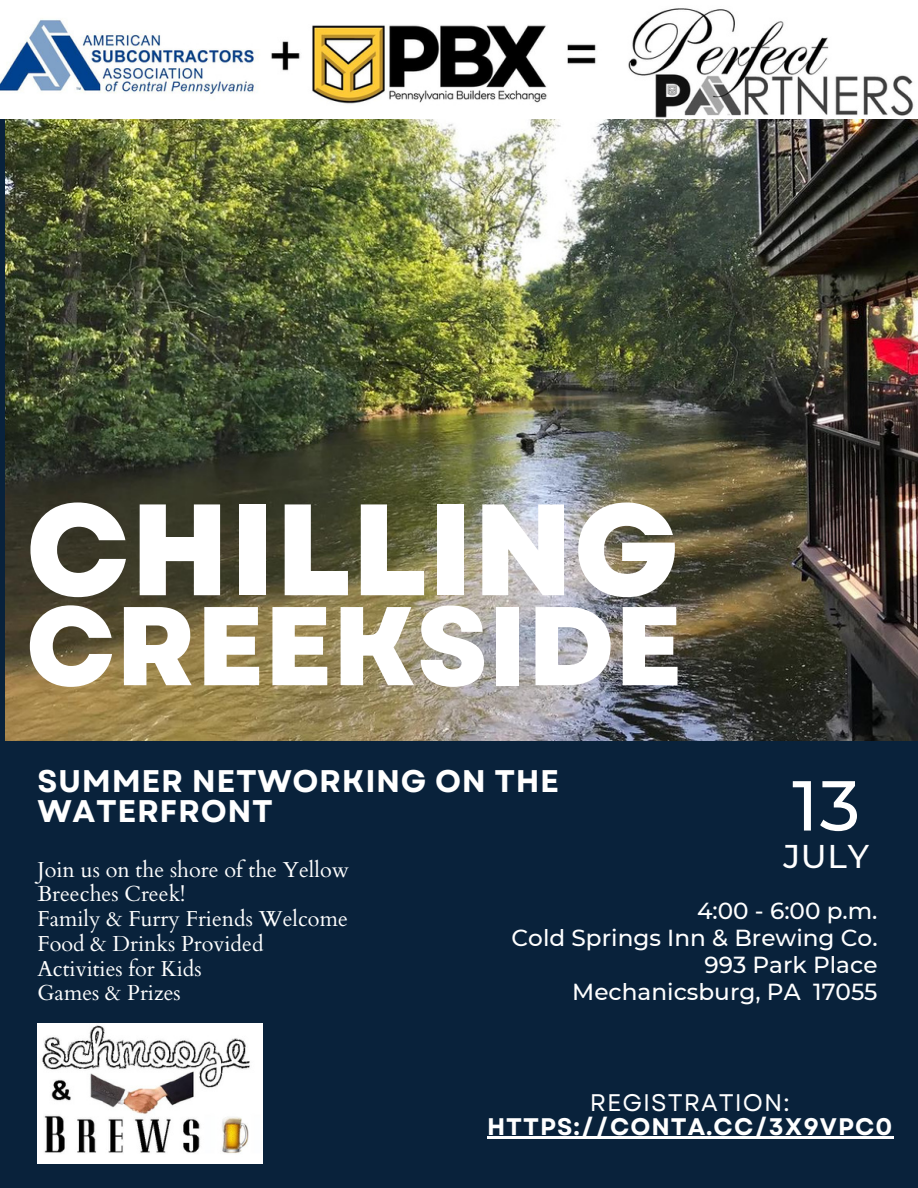
<style>
.page{position:relative;width:918px;height:1188px;background:#09223b}
.page>*{position:absolute;margin:0;border:0;box-sizing:border-box;transform-origin:0 0}
.t1{font:800 129.75px "Garet";color:#fff}
.t2{font:800 111.75px "Garet";color:#fff}
.t3{font:500 70.5px "Montserrat";color:#fff}
.t4{font:500 32.85px "Montserrat";color:#fff}
.t5{font:700 31.2px/30.6px "Garet";letter-spacing:.02em;color:#fff}
.t6{font:700 24px "Garet";letter-spacing:.04em;color:#fff}
.t7{font:24px "Garet";letter-spacing:.04em;color:#fff}
.t8{font:500 23.25px "Montserrat";color:#fff}
.t9{font:21.75px/24.8px "Cardo";color:#fff}
</style>
<div class="page">
<img style="left:5px;top:118px;width:913px;height:623px">
<img style="left:0;top:0;width:918px;height:118px">
<img style="left:38px;top:1024px;width:225px;height:139px">
<hr style="left:487px;top:1137px;width:406px;height:2px;background:#fff">
<p class="t1" style="left:26px;top:456px;width:655px">CHILLING</p>
<p class="t2" style="left:26px;top:566px;width:658px">CREEKSIDE</p>
<p class="t5" style="left:38px;top:765px;width:523px">SUMMER NETWORKING ON THE<br>WATERFRONT</p>
<p class="t3" style="left:792px;top:762px;width:69px">13</p>
<p class="t4" style="left:783px;top:836px;width:87px">JULY</p>
<p class="t8" style="left:697px;top:897px;width:182px">4:00 - 6:00 p.m.</p>
<p class="t8" style="left:512px;top:924px;width:368px">Cold Springs Inn &amp; Brewing Co.</p>
<p class="t8" style="left:704px;top:951px;width:175px">993 Park Place</p>
<p class="t8" style="left:572px;top:978px;width:307px">Mechanicsburg, PA 17055</p>
<p class="t9" style="left:38px;top:857px;width:313px">Join us on the shore of the Yellow<br>Breeches Creek!</p>
<p class="t9" style="left:38px;top:907px;width:312px">Family &amp; Furry Friends Welcome</p>
<p class="t9" style="left:38px;top:932px;width:228px">Food &amp; Drinks Provided</p>
<p class="t9" style="left:38px;top:956px;width:166px">Activities for Kids</p>
<p class="t9" style="left:38px;top:981px;width:145px">Games &amp; Prizes</p>
<p class="t7" style="left:590px;top:1085px;width:201px">REGISTRATION:</p>
<p class="t6" style="left:487px;top:1109px;width:407px">HTTPS://CONTA.CC/3X9VPC0</p>
</div>
